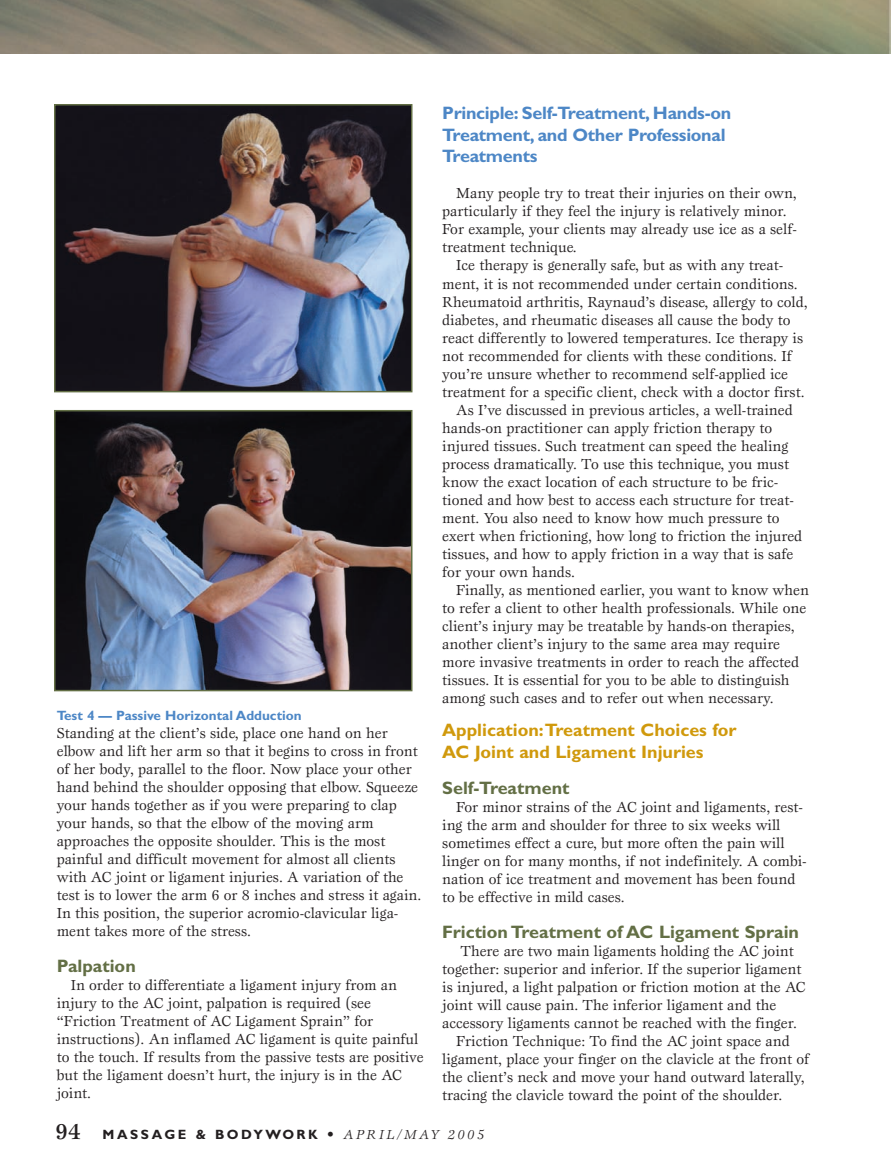
<style>
.page{position:relative;width:891px;height:1175px;background:#fff}
.page>*{position:absolute;margin:0;border:0;box-sizing:border-box;transform-origin:0 0}
.t1{font:700 18px/21.6px "Gill Sans";letter-spacing:-.015em;color:#4d87c6}
.t2{font:700 18px "Gill Sans";color:#636f45}
.t3{font:700 18px/21.6px "Gill Sans";color:#d0990c}
.t4{font:15px/18px "Esprit";color:#231f20}
.t5{font:700 13.5px "Gill Sans";letter-spacing:.195em;color:#231f20}
.t6{font:700 13.5px "Gill Sans";color:#4d87c6}
.s1{font-family:"Esprit";font-weight:500;font-size:22.5px}
.s2{font-family:"Esprit";font-weight:500}
.s3{font-family:"Esprit";font-weight:400;font-style:italic}
</style>
<div class="page">
<img style="left:0;top:0;width:891px;height:54px">
<img style="left:57px;top:107px;width:352px;height:282px">
<div style="left:54px;top:104px;width:358px;height:288px;border:2px solid #636f45"></div>
<img style="left:57px;top:413px;width:352px;height:275px">
<div style="left:54px;top:410px;width:358px;height:281px;border:2px solid #636f45"></div>
<p class="t6" style="left:57px;top:711px;width:246px">Test 4 — Passive Horizontal Adduction</p>
<p class="t4" style="left:57px;top:725px;width:366px">Standing at the client’s side, place one hand on her elbow and lift her arm so that it begins to cross in front of her body, parallel to the floor. Now place your other hand behind the shoulder opposing that elbow. Squeeze your hands together as if you were preparing to clap your hands, so that the elbow of the moving arm approaches the opposite shoulder. This is the most painful and difficult movement for almost all clients with AC joint or ligament injuries. A variation of the test is to lower the arm 6 or 8 inches and stress it again.<br>In this position, the superior acromio-clavicular liga&shy;ment takes more of the stress.</p>
<p class="t2" style="left:57px;top:960px;width:81px">Palpation</p>
<p class="t4" style="left:57px;top:977px;width:368px;text-indent:14px">In order to differentiate a ligament injury from an injury to the AC joint, palpation is required (see “Friction Treatment of AC Ligament Sprain” for instructions). An inflamed AC ligament is quite painful to the touch. If results from the passive tests are positive but the ligament doesn’t hurt, the injury is in the AC joint.</p>
<p class="t1" style="left:442px;top:104px;width:291px">Principle: Self-Treatment, Hands-on<br>Treatment, and Other Professional<br>Treatments</p>
<p class="t4" style="left:442px;top:186px;width:356px;text-indent:14px">Many people try to treat their injuries on their own, particularly if they feel the injury is relatively minor.<br>For example, your clients may already use ice as a self&shy;treatment technique.</p>
<p class="t4" style="left:456px;top:258px;width:328px">Ice therapy is generally safe, but as with any treat-</p>
<p class="t4" style="left:442px;top:276px;width:357px">ment, it is not recommended under certain conditions.</p>
<p class="t4" style="left:442px;top:294px;width:367px">Rheumatoid arthritis, Raynaud’s disease, allergy to cold,</p>
<p class="t4" style="left:442px;top:312px;width:350px">diabetes, and rheumatic diseases all cause the body to</p>
<p class="t4" style="left:442px;top:330px;width:362px">react differently to lowered temperatures. Ice therapy is</p>
<p class="t4" style="left:442px;top:348px;width:351px">not recommended for clients with these conditions. If</p>
<p class="t4" style="left:442px;top:366px;width:347px">you’re unsure whether to recommend self-applied ice</p>
<p class="t4" style="left:442px;top:384px;width:364px">treatment for a specific client, check with a doctor first.</p>
<p class="t4" style="left:456px;top:402px;width:338px">As I’ve discussed in previous articles, a well-trained</p>
<p class="t4" style="left:442px;top:420px;width:332px">hands-on practitioner can apply friction therapy to</p>
<p class="t4" style="left:442px;top:438px;width:348px">injured tissues. Such treatment can speed the healing</p>
<p class="t4" style="left:442px;top:456px;width:348px">process dramatically. To use this technique, you must</p>
<p class="t4" style="left:442px;top:474px;width:338px">know the exact location of each structure to be fric-</p>
<p class="t4" style="left:442px;top:492px;width:353px">tioned and how best to access each structure for treat-</p>
<p class="t4" style="left:442px;top:510px;width:339px">ment. You also need to know how much pressure to</p>
<p class="t4" style="left:442px;top:528px;width:362px">exert when frictioning, how long to friction the injured</p>
<p class="t4" style="left:442px;top:546px;width:353px">tissues, and how to apply friction in a way that is safe</p>
<p class="t4" style="left:442px;top:564px;width:134px">for your own hands.</p>
<p class="t4" style="left:456px;top:582px;width:354px">Finally, as mentioned earlier, you want to know when</p>
<p class="t4" style="left:442px;top:600px;width:366px">to refer a client to other health professionals. While one</p>
<p class="t4" style="left:442px;top:618px;width:354px">client’s injury may be treatable by hands-on therapies,</p>
<p class="t4" style="left:442px;top:636px;width:339px">another client’s injury to the same area may require</p>
<p class="t4" style="left:442px;top:654px;width:359px">more invasive treatments in order to reach the affected</p>
<p class="t4" style="left:442px;top:672px;width:349px">tissues. It is essential for you to be able to distinguish</p>
<p class="t4" style="left:442px;top:690px;width:333px">among such cases and to refer out when necessary.</p>
<p class="t3" style="left:442px;top:721px;width:296px">Application:Treatment Choices for<br>AC Joint and Ligament Injuries</p>
<p class="t2" style="left:442px;top:781px;width:129px">Self-Treatment</p>
<p class="t4" style="left:442px;top:799px;width:366px;text-indent:14px">For minor strains of the AC joint and ligaments, rest&shy;ing the arm and shoulder for three to six weeks will sometimes effect a cure, but more often the pain will linger on for many months, if not indefinitely. A combi&shy;nation of ice treatment and movement has been found to be effective in mild cases.</p>
<p class="t2" style="left:442px;top:925px;width:358px">Friction Treatment of AC Ligament Sprain</p>
<p class="t4" style="left:461px;top:943px;width:335px">There are two main ligaments holding the AC joint</p>
<p class="t4" style="left:442px;top:961px;width:361px">together: superior and inferior. If the superior ligament</p>
<p class="t4" style="left:442px;top:979px;width:365px">is injured, a light palpation or friction motion at the AC</p>
<p class="t4" style="left:442px;top:997px;width:336px">joint will cause pain. The inferior ligament and the</p>
<p class="t4" style="left:442px;top:1015px;width:356px">accessory ligaments cannot be reached with the finger.</p>
<p class="t4" style="left:456px;top:1033px;width:335px">Friction Technique: To find the AC joint space and</p>
<p class="t4" style="left:442px;top:1051px;width:368px">ligament, place your finger on the clavicle at the front of</p>
<p class="t4" style="left:442px;top:1069px;width:364px">the client’s neck and move your hand outward laterally,</p>
<p class="t4" style="left:442px;top:1087px;width:342px">tracing the clavicle toward the point of the shoulder.</p>
<p class="t5" style="left:56px;top:1129px;width:430px"><span class="s1">94</span> MASSAGE &amp; BODYWORK <span class="s2">•</span> <span class="s3">APRIL/MAY 2005</span></p>
</div>
